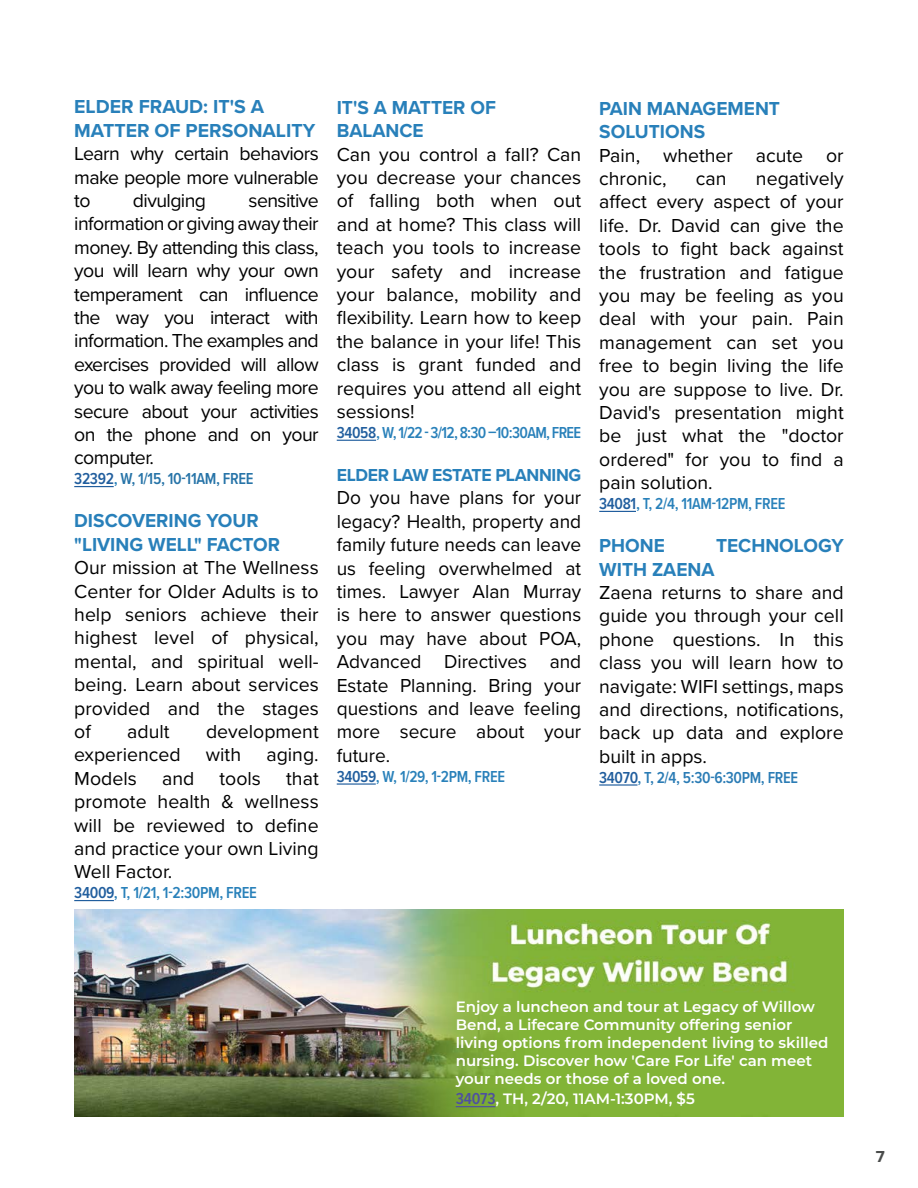
<style>
.page{position:relative;width:918px;height:1188px;background:#fff}
.page>*{position:absolute;margin:0;border:0;box-sizing:border-box;transform-origin:0 0}
.t1{font:19.5px/23.4px "Proxima Nova";color:#000;text-align:justify}
.t2{font:700 19.5px/23.4px "Proxima Nova";color:#2880ba}
.t3{font:19.5px "Proxima Nova";letter-spacing:-.03em;color:#000}
.t4{font:700 18px "Proxima Nova";letter-spacing:-.02em;color:#2880ba}
.t5{font:600 16.5px "Proxima Nova Cond";letter-spacing:-.02em;color:#2981ba}
.t6{font:600 16.5px "Proxima Nova Cond";letter-spacing:-.04em;color:#2981ba}
.t7{font:600 16.5px "Proxima Nova Cond";letter-spacing:-.02em;color:#2b7cb5}
.t8{font:600 16.5px "Proxima Nova Cond";letter-spacing:-.02em;color:#2774a8}
.t9{font:700 16.5px "Proxima Nova";color:#4a4c4b}
.t10{font:600 15px/18px "Montserrat";color:#fff}
.s1{color:#215e9e}
.s2{color:#2981ba}
.s3{color:#297db7}
.s4{font-family:"Proxima Nova Cond";font-size:16.5px;color:#4e4fa1}
</style>
<div class="page">
<hr style="left:74px;top:486px;width:40px;height:1px;background:#215e9e">
<hr style="left:74px;top:900px;width:40px;height:1px;background:#215e9e">
<hr style="left:337px;top:440px;width:39px;height:1px;background:#215e9e">
<hr style="left:337px;top:783px;width:39px;height:2px;background:#215e9e">
<hr style="left:599px;top:511px;width:37px;height:1px;background:#215e9e">
<hr style="left:599px;top:784px;width:38px;height:2px;background:#215e9e">
<img style="left:74px;top:909px;width:770px;height:208px">
<hr style="left:456px;top:1106px;width:39px;height:1px;background:#4e4fa1">
<p class="t2" style="left:74px;top:95px;width:243px">ELDER FRAUD: IT'S A<br>MATTER OF PERSONALITY</p>
<p class="t1" style="left:74px;top:141px;width:246px">Learn why certain behaviors make people more vulnerable to</p>
<p class="t3" style="left:133px;top:186px;width:75px">divulging</p>
<p class="t1" style="left:74px;top:188px;width:246px;text-indent:174px">sensitive information or giving away their money. By attending this class, you will learn why your own temperament can influence the way you interact with information. The examples and exercises provided will allow you to walk away feeling more secure about your activities on the phone and on your computer.</p>
<p class="t8" style="left:74px;top:466px;width:181px"><span class="s1">32392</span><span class="s2">,</span> W, 1/15, 10-11AM, FREE</p>
<p class="t2" style="left:74px;top:509px;width:207px">DISCOVERING YOUR "LIVING WELL" FACTOR</p>
<p class="t1" style="left:74px;top:555px;width:246px">Our mission at The Wellness Center for Older Adults is to help seniors achieve their highest level of physical, mental, and spiritual well&shy;being. Learn about services provided and the stages of</p>
<p class="t1" style="left:127px;top:719px;width:44px">adult</p>
<p class="t1" style="left:206px;top:719px;width:114px">development</p>
<p class="t1" style="left:74px;top:742px;width:108px">experienced</p>
<p class="t1" style="left:206px;top:742px;width:37px">with</p>
<p class="t1" style="left:266px;top:742px;width:54px">aging.</p>
<p class="t1" style="left:74px;top:766px;width:64px">Models</p>
<p class="t1" style="left:162px;top:766px;width:34px">and</p>
<p class="t1" style="left:220px;top:766px;width:43px">tools</p>
<p class="t1" style="left:74px;top:766px;width:246px;text-indent:212px">that promote health &amp; wellness will be reviewed to define and practice your own Living Well Factor.</p>
<p class="t5" style="left:74px;top:880px;width:184px"><span class="s1">34009</span><span class="s3">,</span> T, 1/21, 1-2:30PM, FREE</p>
<p class="t2" style="left:337px;top:95px;width:161px">IT'S A MATTER OF<br>BALANCE</p>
<p class="t1" style="left:337px;top:142px;width:246px">Can you control a fall? Can you decrease your chances of falling both when out and at home? This class will teach you tools to increase your safety and increase your balance, mobility and flexibility. Learn how to keep the balance in your life! This class is grant funded and requires you attend all eight sessions!</p>
<p class="t6" style="left:337px;top:420px;width:246px"><span class="s1">34058</span>, W, 1/22 - 3/12, 8:30 –10:30AM, FREE</p>
<p class="t4" style="left:337px;top:462px;width:246px">ELDER LAW ESTATE PLANNING</p>
<p class="t1" style="left:337px;top:485px;width:246px">Do you have plans for your legacy? Health, property and family future needs can leave us feeling overwhelmed at times. Lawyer Alan Murray is here to answer questions you may have about POA, Advanced Directives and Estate Planning. Bring your questions and leave feeling more secure about your future.</p>
<p class="t5" style="left:337px;top:764px;width:170px"><span class="s1">34059</span>, W, 1/29, 1-2PM, FREE</p>
<p class="t2" style="left:599px;top:96px;width:182px">PAIN MANAGEMENT<br>SOLUTIONS</p>
<p class="t1" style="left:599px;top:143px;width:246px">Pain, whether acute or chronic,</p>
<p class="t1" style="left:599px;top:166px;width:246px;text-indent:157px">negatively affect every aspect of your life. Dr. David can give the tools to fight back against the frustration and fatigue you may be feeling as you deal with your pain. Pain management can set you free to begin living the life you are suppose to live. Dr.<br>David's presentation might be just what the "doctor ordered" for you to find a pain solution.</p>
<p class="t5" style="left:599px;top:491px;width:188px"><span class="s1">34081</span>, T, 2/4, 11AM-12PM, FREE</p>
<p class="t2" style="left:599px;top:534px;width:67px">PHONE</p>
<p class="t2" style="left:716px;top:534px;width:129px">TECHNOLOGY</p>
<p class="t2" style="left:599px;top:557px;width:117px">WITH ZAENA</p>
<p class="t1" style="left:599px;top:580px;width:246px">Zaena returns to share and guide you through your cell phone questions. In this class you will learn how to navigate: WIFI settings, maps and directions, notifications, back up data and explore built in apps.</p>
<p class="t7" style="left:599px;top:765px;width:200px"><span class="s1">34070</span>, T, 2/4, 5:30-6:30PM, FREE</p>
<p class="t1" style="left:696px;top:166px;width:32px">can</p>
<p class="t10" style="left:456px;top:997px;width:374px">Enjoy a luncheon and tour at Legacy of Willow Bend, a Lifecare Community offering senior living options from independent living to skilled nursing. Discover how 'Care For Life' can meet your needs or those of a loved one.</p>
<p class="t10" style="left:456px;top:1089px;width:241px"><span class="s4">34073</span>, TH, 2/20, 11AM-1:30PM, $5</p>
<p class="t9" style="left:876px;top:1145px;width:10px">7</p>
</div>
